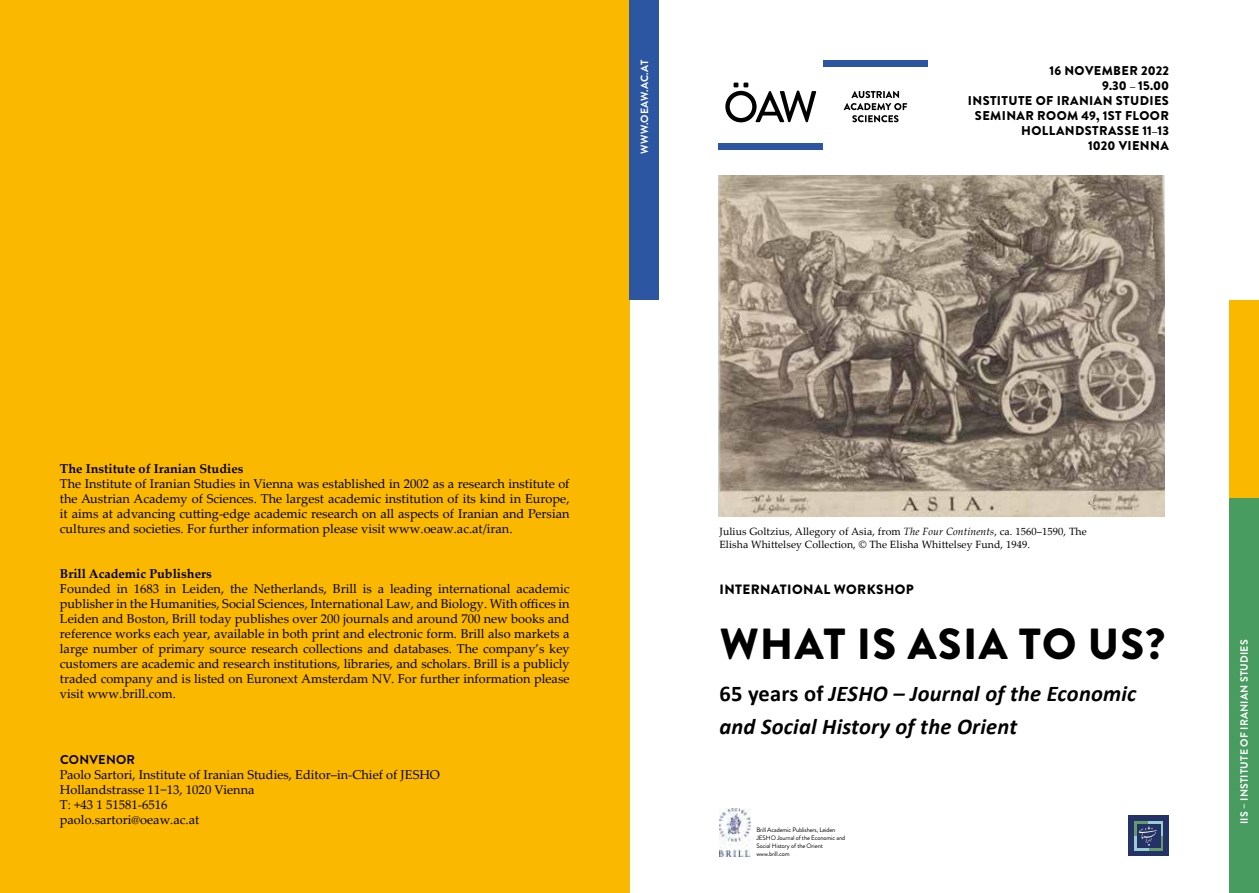
<style>
.page{position:relative;width:1259px;height:893px;background:#fff}
.page>*{position:absolute;margin:0;border:0;box-sizing:border-box;transform-origin:0 0}
.t1{font:900 43.5px "Brandon Grotesque";letter-spacing:.03em;color:#000}
.t2{font:italic 700 22.5px/33px "Calibri";letter-spacing:.01em;color:#000}
.t3{font:900 13.5px "Brandon Grotesque";letter-spacing:.03em;color:#000}
.t4{font:12.75px/15px "Palatino Linotype";color:#000;text-align:justify}
.t5{font:900 12.75px/15px "Brandon Grotesque";letter-spacing:.03em;color:#000;text-align:right}
.t6{font:700 12.75px "Palatino Linotype";color:#000}
.t7{font:700 12.75px "Brandon Grotesque";letter-spacing:.02em;color:#000}
.t8{font:10.5px/13.5px "Palatino Linotype";letter-spacing:.01em;color:#000}
.t9{font:700 10.5px "Brandon Grotesque";letter-spacing:.02em;color:#fff}
.t10{font:6.45px/7.8px "Brandon Grotesque";letter-spacing:-.02em;color:#000}
.s1{font-family:"Palatino Linotype";font-weight:400;font-size:10.5px}
.s2{font-style:italic}
.s3{font-style:normal}
</style>
<div class="page">
<div style="left:0;top:0;width:629px;height:893px;background:#fbb800"></div>
<div style="left:629px;top:0;width:30px;height:300px;background:#2c55a2"></div>
<div style="left:1229px;top:494px;width:30px;height:399px;background:#489c60"></div>
<div style="left:1229px;top:300px;width:30px;height:197px;background:#fbb800"></div>
<div style="left:718px;top:143px;width:105px;height:7px;background:#2c55a2"></div>
<div style="left:823px;top:60px;width:104px;height:7px;background:#2c55a2"></div>
<svg style="left:725px;top:83px;width:91px;height:39px"></svg>
<svg style="left:843px;top:91px;width:64px;height:31px"></svg>
<div style="left:1128px;top:815px;width:41px;height:41px;background:#243267"></div>
<svg style="left:1148px;top:836px;width:14px;height:14px"></svg>
<div style="left:1134px;top:836px;width:14px;height:14px;background:#99cdd0"></div>
<div style="left:1134px;top:822px;width:14px;height:14px;background:#659b6b"></div>
<svg style="left:1148px;top:822px;width:14px;height:14px"></svg>
<div style="left:1137px;top:824px;width:23px;height:24px;background:#243267"></div>
<svg style="left:1138px;top:826px;width:19px;height:20px"></svg>
<img style="left:719px;top:809px;width:31px;height:47px">
<img style="left:719px;top:175px;width:445px;height:342px">
<p class="t9" style="left:637px;top:154px;width:95px;rotate:-90deg">WWW.OEAW.AC.AT</p>
<p class="t5" style="left:968px;top:63px;width:203px">16 NOVEMBER 2022<br>9.30 <span class="s1">–</span> 15.00<br>INSTITUTE OF IRANIAN STUDIES<br>SEMINAR ROOM 49, 1ST FLOOR<br>HOLLANDSTRASSE 11<span class="s1">–</span>13<br>1020 VIENNA</p>
<p class="t6" style="left:60px;top:460px;width:185px">The Institute of Iranian Studies</p>
<p class="t4" style="left:60px;top:476px;width:511px">The Institute of Iranian Studies in Vienna was established in 2002 as a research institute of the Austrian Academy of Sciences. The largest academic institution of its kind in Europe, it aims at advancing cutting-edge academic research on all aspects of Iranian and Persian cultures and societies. For further information please visit www.oeaw.ac.at/iran.</p>
<p class="t6" style="left:60px;top:565px;width:153px">Brill Academic Publishers</p>
<p class="t4" style="left:60px;top:581px;width:511px">Founded in 1683 in Leiden, the Netherlands, Brill is a leading international academic publisher in the Humanities, Social Sciences, International Law, and Biology. With offices in Leiden and Boston, Brill today publishes over 200 journals and around 700 new books and reference works each year, available in both print and electronic form. Brill also markets a large number of primary source research collections and databases. The company’s key customers are academic and research institutions, libraries, and scholars. Brill is a publicly traded company and is listed on Euronext Amsterdam NV. For further information please visit www.brill.com.</p>
<p class="t7" style="left:60px;top:751px;width:77px">CONVENOR</p>
<p class="t4" style="left:60px;top:767px;width:381px;text-align:left">Paolo Sartori, Institute of Iranian Studies, Editor–in-Chief of JESHO Hollandstrasse 11−13, 1020 Vienna<br>T: +43 1 51581-6516<br>paolo.sartori@oeaw.ac.at</p>
<p class="t8" style="left:719px;top:524px;width:369px">Julius Goltzius, Allegory of Asia, from <span class="s2">The Four Continents</span>, ca. 1560–1590, The<br>Elisha Whittelsey Collection, © The Elisha Whittelsey Fund, 1949.</p>
<p class="t3" style="left:719px;top:580px;width:196px">INTERNATIONAL WORKSHOP</p>
<h1 class="t1" style="left:719px;top:613px;width:447px">WHAT IS ASIA TO US?</h1>
<h2 class="t2" style="left:719px;top:676px;width:418px"><span class="s3">65 years of</span> JESHO – Journal of the Economic and Social History of the Orient</h2>
<p class="t10" style="left:756px;top:826px;width:90px">Brill Academic Publishers, Leiden<br>JESHO Journal of the Economic and<br>Social History of the Orient www.brill.com</p>
<p class="t9" style="left:1236px;top:824px;width:186px;rotate:-90deg">IIS – INSTITUTE OF IRANIAN STUDIES</p>
</div>
